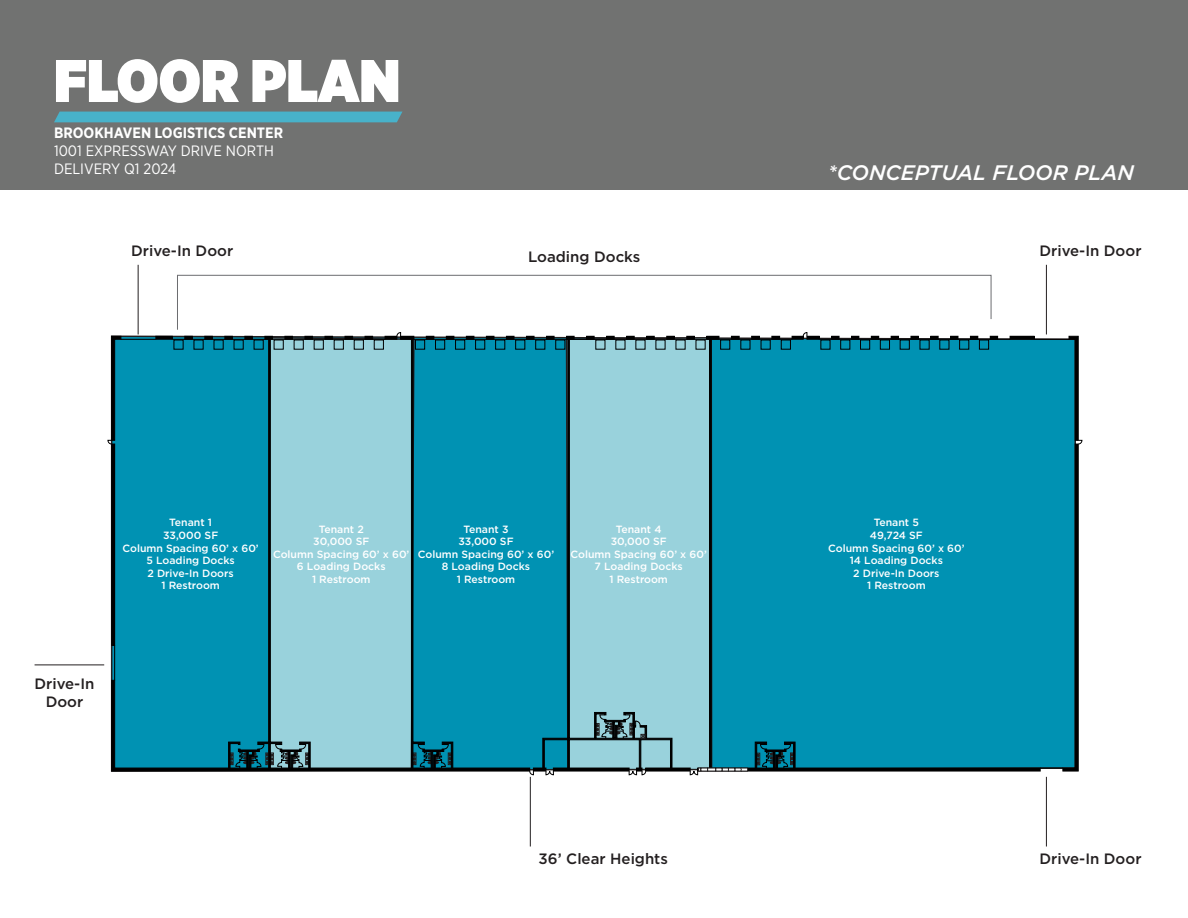
<style>
.page{position:relative;width:1188px;height:918px;background:#fff}
.page>*{position:absolute;margin:0;border:0;box-sizing:border-box;transform-origin:0 0}
.t1{font:900 60px "Gotham Narrow";color:#fff}
.t2{font:italic 500 21px "Gotham";color:#fff}
.t3{font:500 15px/18px "Gotham";color:#231f20;text-align:center}
.t4{font:15px "Gotham Narrow";color:#fff}
.t5{font:700 15px "Gotham Narrow";color:#fff}
.t6{font:500 10.5px/12.6px "Gotham";color:#fff;text-align:center}
</style>
<div class="page">
<div style="left:0;top:0;width:1188px;height:189px;background:#717271"></div>
<div style="left:54px;top:112px;width:348px;height:10px;background:#48b2ca"></div>
<div style="left:554px;top:335px;width:523px;height:438px;background:#0092b3"></div>
<div style="left:565px;top:336px;width:148px;height:432px;background:#99d2dc"></div>
<div style="left:709px;top:337px;width:3px;height:433px;border:1px solid #000"></div>
<svg style="left:754px;top:741px;width:42px;height:27px"></svg>
<svg style="left:554px;top:337px;width:119px;height:431px;background:#82c1cd"></svg>
<svg style="left:596px;top:715px;width:49px;height:24px"></svg>
<div style="left:720px;top:340px;width:10px;height:9px;border:1px solid #000"></div>
<div style="left:781px;top:340px;width:10px;height:9px;border:1px solid #000"></div>
<div style="left:840px;top:340px;width:10px;height:9px;border:1px solid #000"></div>
<div style="left:860px;top:340px;width:10px;height:9px;border:1px solid #000"></div>
<div style="left:880px;top:340px;width:10px;height:9px;border:1px solid #000"></div>
<div style="left:900px;top:340px;width:10px;height:9px;border:1px solid #000"></div>
<div style="left:959px;top:340px;width:10px;height:9px;border:1px solid #000"></div>
<div style="left:979px;top:340px;width:10px;height:9px;border:1px solid #000"></div>
<hr style="left:819px;top:339px;width:191px;height:1px;background:#000">
<hr style="left:414px;top:339px;width:378px;height:1px;background:#000">
<svg style="left:731px;top:336px;width:8px;height:3px"></svg>
<svg style="left:647px;top:336px;width:7px;height:3px"></svg>
<svg style="left:606px;top:336px;width:8px;height:3px"></svg>
<svg style="left:707px;top:336px;width:12px;height:3px"></svg>
<svg style="left:667px;top:336px;width:7px;height:3px"></svg>
<svg style="left:586px;top:336px;width:8px;height:3px"></svg>
<svg style="left:751px;top:336px;width:9px;height:3px"></svg>
<svg style="left:566px;top:336px;width:8px;height:3px"></svg>
<svg style="left:931px;top:336px;width:7px;height:3px"></svg>
<svg style="left:950px;top:336px;width:8px;height:3px"></svg>
<svg style="left:911px;top:336px;width:8px;height:3px"></svg>
<svg style="left:970px;top:336px;width:8px;height:3px"></svg>
<svg style="left:772px;top:336px;width:8px;height:3px"></svg>
<svg style="left:990px;top:336px;width:8px;height:3px"></svg>
<div style="left:1010px;top:336px;width:24px;height:3px;border:1px solid #000"></div>
<svg style="left:891px;top:336px;width:8px;height:3px"></svg>
<svg style="left:792px;top:332px;width:27px;height:7px"></svg>
<svg style="left:851px;top:336px;width:8px;height:3px"></svg>
<svg style="left:871px;top:336px;width:8px;height:3px"></svg>
<svg style="left:832px;top:336px;width:7px;height:3px"></svg>
<div style="left:553px;top:768px;width:76px;height:3px;border:1px solid #000"></div>
<svg style="left:626px;top:336px;width:8px;height:3px"></svg>
<div style="left:697px;top:768px;width:343px;height:3px;border:1px solid #000"></div>
<div style="left:646px;top:768px;width:44px;height:3px;border:1px solid #000"></div>
<svg style="left:629px;top:768px;width:17px;height:7px"></svg>
<svg style="left:687px;top:336px;width:8px;height:3px"></svg>
<svg style="left:108px;top:332px;width:446px;height:443px;background:#33a0b8"></svg>
<svg style="left:1040px;top:336px;width:42px;height:435px;background:#198ea8"></svg>
<hr style="left:114px;top:645px;width:1px;height:35px;background:#000">
<hr style="left:121px;top:339px;width:35px;height:1px;background:#000">
<hr style="left:1034px;top:339px;width:35px;height:1px;background:#000">
<svg style="left:690px;top:768px;width:58px;height:7px"></svg>
<svg style="left:177px;top:275px;width:815px;height:55px"></svg>
<hr style="left:1046px;top:777px;width:1px;height:70px;background:#231f20">
<hr style="left:530px;top:777px;width:1px;height:70px;background:#231f20">
<hr style="left:1046px;top:265px;width:1px;height:69px;background:#231f20">
<hr style="left:138px;top:265px;width:1px;height:69px;background:#231f20">
<hr style="left:35px;top:665px;width:69px;height:1px;background:#231f20">
<p class="t1" style="left:54px;top:40px;width:348px">FLOOR PLAN</p>
<p class="t5" style="left:54px;top:123px;width:231px">BROOKHAVEN LOGISTICS CENTER</p>
<p class="t4" style="left:54px;top:141px;width:222px">1001 EXPRESSWAY DRIVE NORTH</p>
<p class="t4" style="left:54px;top:159px;width:124px">DELIVERY Q1 2024</p>
<p class="t2" style="left:828px;top:158px;width:308px">*CONCEPTUAL FLOOR PLAN</p>
<p class="t3" style="left:131px;top:241px;width:104px">Drive-In Door</p>
<p class="t3" style="left:1040px;top:241px;width:104px">Drive-In Door</p>
<p class="t3" style="left:528px;top:247px;width:114px">Loading Docks</p>
<p class="t6" style="left:169px;top:516px;width:44px">Tenant 1</p>
<p class="t6" style="left:163px;top:529px;width:57px">33,000 SF</p>
<p class="t6" style="left:122px;top:541px;width:138px">Column Spacing 60’ x 60’</p>
<p class="t6" style="left:146px;top:554px;width:90px">5 Loading Docks</p>
<p class="t6" style="left:148px;top:567px;width:88px">2 Drive-In Doors<br>1 Restroom</p>
<p class="t6" style="left:319px;top:523px;width:47px">Tenant 2</p>
<p class="t6" style="left:313px;top:535px;width:58px">30,000 SF</p>
<p class="t6" style="left:273px;top:548px;width:138px">Column Spacing 60’ x 60’</p>
<p class="t6" style="left:297px;top:560px;width:90px">6 Loading Docks</p>
<p class="t6" style="left:312px;top:573px;width:60px">1 Restroom</p>
<p class="t6" style="left:463px;top:523px;width:47px">Tenant 3</p>
<p class="t6" style="left:458px;top:535px;width:57px">33,000 SF</p>
<p class="t6" style="left:418px;top:548px;width:138px">Column Spacing 60’ x 60’</p>
<p class="t6" style="left:442px;top:560px;width:90px">8 Loading Docks</p>
<p class="t6" style="left:457px;top:573px;width:60px">1 Restroom</p>
<p class="t6" style="left:616px;top:523px;width:47px">Tenant 4</p>
<p class="t6" style="left:611px;top:535px;width:58px">30,000 SF</p>
<p class="t6" style="left:571px;top:548px;width:138px">Column Spacing 60’ x 60’</p>
<p class="t6" style="left:595px;top:560px;width:90px">7 Loading Docks</p>
<p class="t6" style="left:609px;top:573px;width:60px">1 Restroom</p>
<p class="t3" style="left:35px;top:675px;width:61px">Drive-In<br>Door</p>
<p class="t3" style="left:539px;top:850px;width:131px">36’ Clear Heights</p>
<p class="t6" style="left:874px;top:516px;width:47px">Tenant 5</p>
<p class="t6" style="left:870px;top:529px;width:54px">49,724 SF</p>
<p class="t6" style="left:828px;top:541px;width:138px">Column Spacing 60’ x 60’</p>
<p class="t6" style="left:850px;top:554px;width:95px">14 Loading Docks</p>
<p class="t6" style="left:853px;top:567px;width:88px">2 Drive-In Doors<br>1 Restroom</p>
<p class="t3" style="left:1040px;top:850px;width:104px">Drive-In Door</p>
</div>
